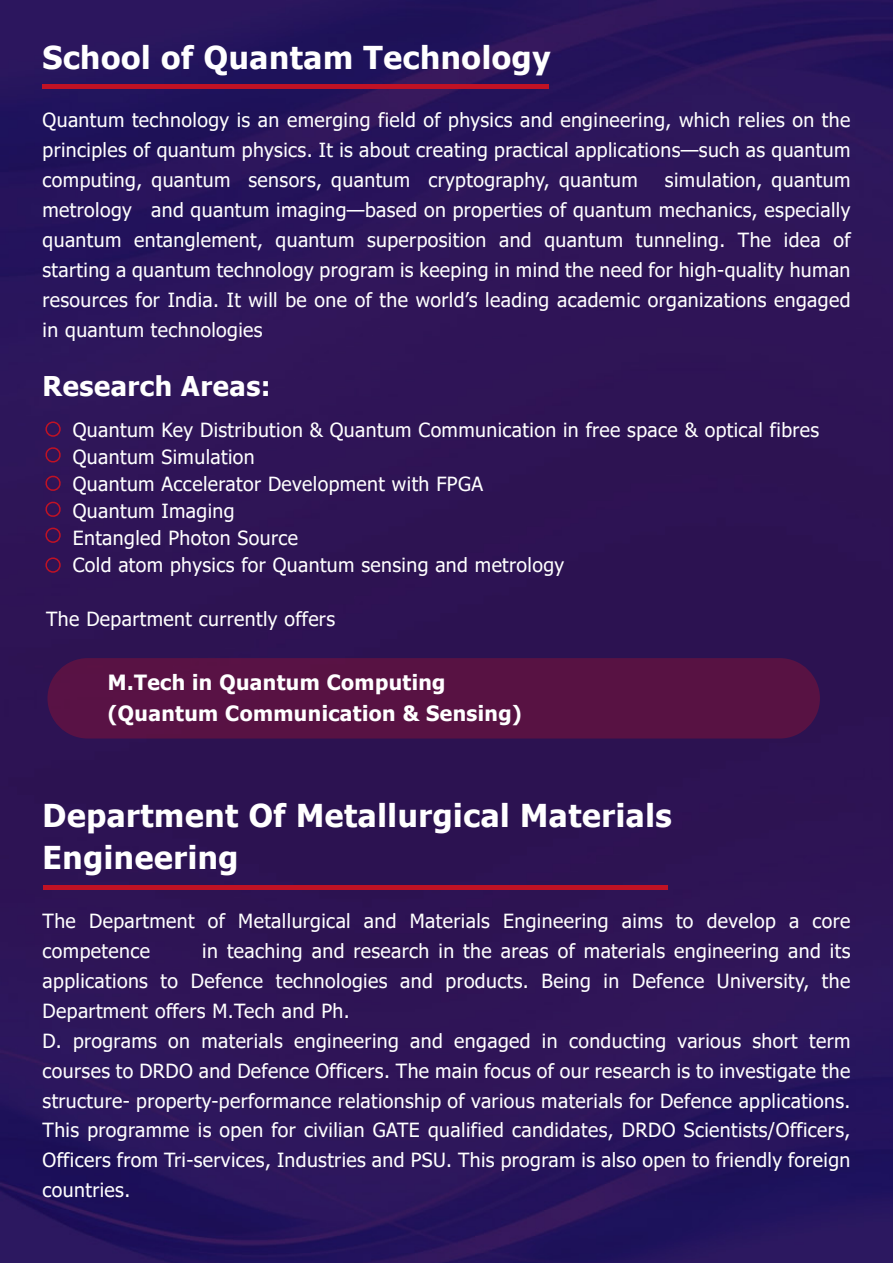
<style>
.page{position:relative;width:893px;height:1263px;background:#fff}
.page>*{position:absolute;margin:0;border:0;box-sizing:border-box;transform-origin:0 0}
.t1{font:700 31.5px/42px "Tahoma";letter-spacing:.02em;color:#fff}
.t2{font:700 27.15px "Tahoma";letter-spacing:.02em;color:#fff}
.t3{font:700 21px/31.5px "Tahoma";letter-spacing:.02em;color:#fff}
.t4{font:19.5px/30px "Tahoma";letter-spacing:.02em;color:#fff}
</style>
<div class="page">
<img style="left:0;top:0;width:893px;height:1263px">
<div style="left:47px;top:658px;width:773px;height:80px;background:#581243;border-radius:40px"></div>
<div style="left:45px;top:421px;width:16px;height:16px;border:2px solid #c11224;border-radius:50%"></div>
<svg style="left:45px;top:475px;width:16px;height:16px"></svg>
<svg style="left:45px;top:501px;width:16px;height:16px"></svg>
<svg style="left:45px;top:447px;width:16px;height:16px"></svg>
<div style="left:45px;top:528px;width:16px;height:15px;border:2px solid #c11224;border-radius:50%"></div>
<div style="left:45px;top:557px;width:16px;height:16px;border:2px solid #c11224;border-radius:50%"></div>
<div style="left:43px;top:84px;width:506px;height:5px;background:#c11224"></div>
<hr style="left:43px;top:885px;width:624px;height:4px;background:#c11224">
<h1 class="t1" style="left:43px;top:38px;width:509px">School of Quantam Technology</h1>
<p class="t4" style="left:43px;top:106px;width:809px;text-align:justify">Quantum technology is an emerging field of physics and engineering, which relies on the principles of quantum physics. It is about creating practical applications—such as quantum computing, quantum sensors, quantum cryptography, quantum</p>
<p class="t4" style="left:43px;top:166px;width:809px;text-align:justify;text-indent:622px">simulation, quantum metrology and quantum imaging—based on properties of quantum mechanics, especially quantum entanglement, quantum superposition and quantum tunneling. The idea of starting a quantum technology program is keeping in mind the need for high-quality human resources for India. It will be one of the world’s leading academic organizations engaged in quantum technologies</p>
<h2 class="t2" style="left:43px;top:367px;width:230px">Research Areas:</h2>
<p class="t4" style="left:73px;top:418px;width:748px;line-height:27px">Quantum Key Distribution &amp; Quantum Communication in free space &amp; optical fibres Quantum Simulation<br>Quantum Accelerator Development with FPGA<br>Quantum Imaging<br>Entangled Photon Source<br>Cold atom physics for Quantum sensing and metrology</p>
<p class="t4" style="left:46px;top:605px;width:290px">The Department currently offers</p>
<p class="t3" style="left:108px;top:667px;width:415px">M.Tech in Quantum Computing (Quantum Communication &amp; Sensing)</p>
<h1 class="t1" style="left:43px;top:796px;width:631px">Department Of Metallurgical Materials<br>Engineering</h1>
<p class="t4" style="left:43px;top:906px;width:809px">The Department of Metallurgical and Materials Engineering aims to develop a core competence</p>
<p class="t4" style="left:43px;top:936px;width:809px;text-indent:160px">in teaching and research in the areas of materials engineering and its applications to Defence technologies and products. Being in Defence University, the Department offers M.Tech and Ph.<br>D. programs on materials engineering and engaged in conducting various short term courses to DRDO and Defence Officers. The main focus of our research is to investigate the structure- property-performance relationship of various materials for Defence applications.<br>This programme is open for civilian GATE qualified candidates, DRDO Scientists/Officers, Officers from Tri-services, Industries and PSU. This program is also open to friendly foreign countries.</p>
</div>
